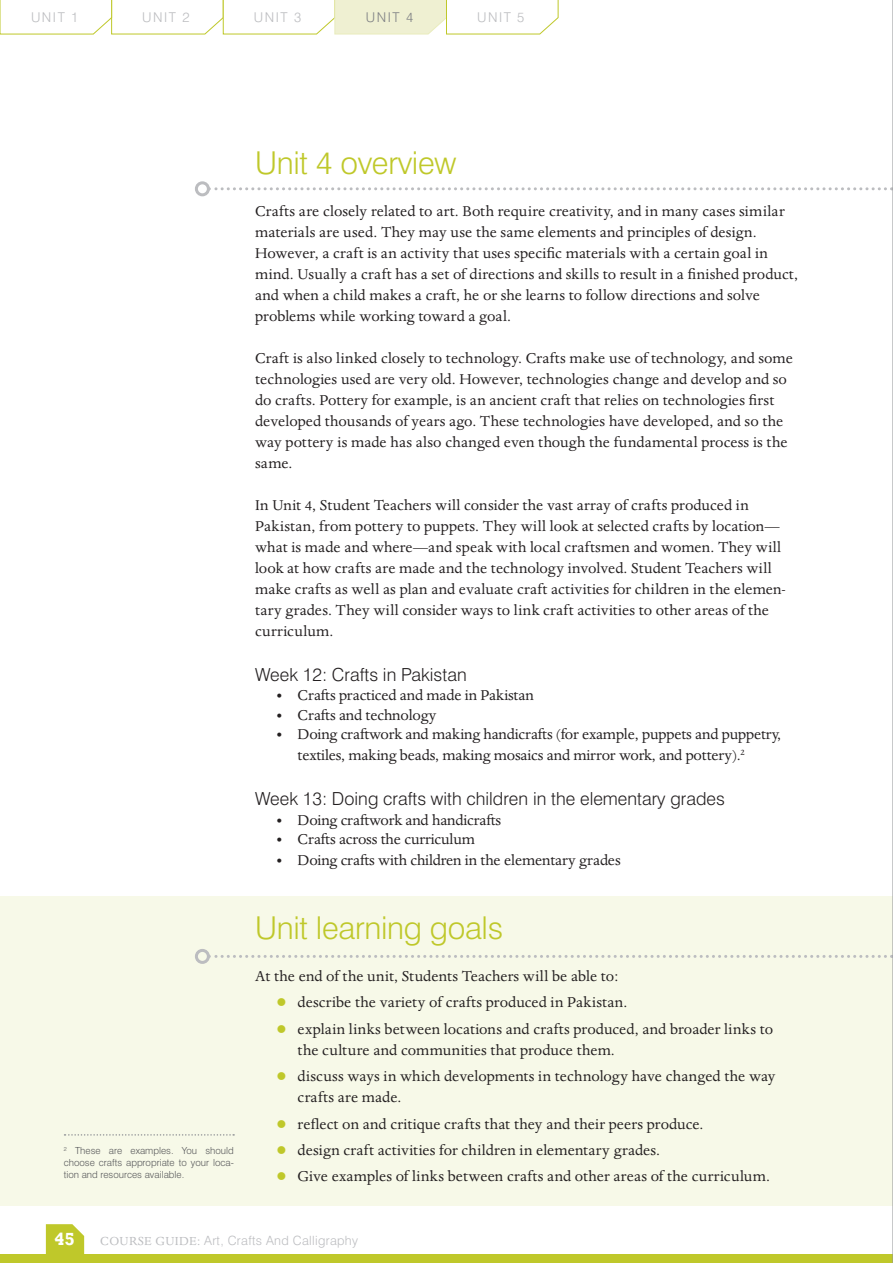
<style>
.page{position:relative;width:893px;height:1263px;background:#fff}
.page>*{position:absolute;margin:0;border:0;box-sizing:border-box;transform-origin:0 0}
.Paragraph{font:300 31.5px "Swiss 721 BT";letter-spacing:-.01em;color:#bfc82a}
.Paragraph-2{font:300 18px "Swiss 721 BT";color:#231f20}
.t1{font:700 18px "Rockwell";color:#fff}
.Paragraph-3{font:16.5px/21px "Dante";letter-spacing:.005em;color:#231f20}
.t2{font:300 13.5px "Swiss 721 BT";letter-spacing:.115em;color:#bcbdc0}
.t3{font:300 13.5px "Swiss 721 BT";color:#808285}
.t4{font:300 12.75px "Swiss 721 BT";letter-spacing:.025em;color:#bcbdc0}
.Body_bullets_2_numer{font:300 9.75px/12px "Swiss 721 BT";color:#57585a;text-align:justify}
.s1{color:#bfc82a}
.s2{font-family:"Dante";font-weight:400;font-size:13.5px}
</style>
<div class="page">
<svg style="left:46px;top:1224px;width:38px;height:30px"></svg>
<div style="left:0;top:1254px;width:893px;height:9px;background:#bfc82a"></div>
<svg style="left:0;top:0;width:559px;height:35px"></svg>
<div style="left:0;top:896px;width:893px;height:309px;background:#f7f9e8"></div>
<svg style="left:210px;top:187px;width:675px;height:3px"></svg>
<div style="left:195px;top:181px;width:15px;height:15px;border:3px solid #bcbdc0;border-radius:50%"></div>
<svg style="left:210px;top:955px;width:675px;height:3px"></svg>
<div style="left:195px;top:949px;width:15px;height:15px;border:3px solid #bcbdc0;border-radius:50%"></div>
<svg style="left:65px;top:1134px;width:169px;height:1px"></svg>
<hr style="left:892px;top:0;width:1px;height:1263px;background:#939598">
<p class="t2" style="left:31px;top:9px;width:49px">UNIT 1</p>
<p class="t2" style="left:142px;top:9px;width:49px">UNIT 2</p>
<p class="t2" style="left:254px;top:9px;width:49px">UNIT 3</p>
<p class="t3" style="left:366px;top:9px;width:49px">UNIT 4</p>
<p class="t2" style="left:477px;top:9px;width:49px">UNIT 5</p>
<p class="Body_bullets_2_numer" style="left:64px;top:1144px;width:172px"><sup>2</sup> These are examples. You should choose crafts appropriate to your loca&shy;tion and resources available.</p>
<p class="Paragraph" style="left:255px;top:143px;width:203px">Unit 4 overview</p>
<p class="Paragraph-3" style="left:255px;top:201px;width:544px">Crafts are closely related to art. Both require creativity, and in many cases similar materials are used. They may use the same elements and principles of design.<br>However, a craft is an activity that uses specific materials with a certain goal in mind. Usually a craft has a set of directions and skills to result in a finished product, and when a child makes a craft, he or she learns to follow directions and solve problems while working toward a goal.</p>
<p class="Paragraph-3" style="left:255px;top:348px;width:539px">Craft is also linked closely to technology. Crafts make use of technology, and some technologies used are very old. However, technologies change and develop and so do crafts. Pottery for example, is an ancient craft that relies on technologies first developed thousands of years ago. These technologies have developed, and so the way pottery is made has also changed even though the fundamental process is the same.</p>
<p class="Paragraph-3" style="left:255px;top:495px;width:532px">In Unit 4, Student Teachers will consider the vast array of crafts produced in Pakistan, from pottery to puppets. They will look at selected crafts by location— what is made and where—and speak with local craftsmen and women. They will look at how crafts are made and the technology involved. Student Teachers will make crafts as well as plan and evaluate craft activities for children in the elemen&shy;tary grades. They will consider ways to link craft activities to other areas of the curriculum.</p>
<p class="Paragraph-2" style="left:255px;top:663px;width:213px">Week 12: Crafts in Pakistan</p>
<p class="Paragraph-3" style="left:276px;top:685px;width:259px">• Crafts practiced and made in Pakistan</p>
<p class="Paragraph-3" style="left:276px;top:705px;width:162px">• Crafts and technology</p>
<p class="Paragraph-3" style="left:298px;top:724px;width:485px;text-indent:-21px">• Doing craftwork and making handicrafts (for example, puppets and puppetry, textiles, making beads, making mosaics and mirror work, and pottery).<sup>2</sup></p>
<p class="Paragraph-2" style="left:255px;top:788px;width:471px">Week 13: Doing crafts with children in the elementary grades</p>
<p class="Paragraph-3" style="left:276px;top:810px;width:226px">• Doing craftwork and handicrafts</p>
<p class="Paragraph-3" style="left:276px;top:829px;width:200px">• Crafts across the curriculum</p>
<p class="Paragraph-3" style="left:276px;top:850px;width:346px">• Doing crafts with children in the elementary grades</p>
<p class="Paragraph" style="left:255px;top:908px;width:250px">Unit learning goals</p>
<p class="Paragraph-3" style="left:255px;top:966px;width:365px">At the end of the unit, Students Teachers will be able to:</p>
<p class="Paragraph-3" style="left:276px;top:992px;width:353px"><span class="s1">●</span> describe the variety of crafts produced in Pakistan.</p>
<p class="Paragraph-3" style="left:298px;top:1019px;width:477px;text-indent:-21px"><span class="s1">●</span> explain links between locations and crafts produced, and broader links to the culture and communities that produce them.</p>
<p class="Paragraph-3" style="left:298px;top:1066px;width:479px;text-indent:-21px"><span class="s1">●</span> discuss ways in which developments in technology have changed the way crafts are made.</p>
<p class="Paragraph-3" style="left:276px;top:1114px;width:429px"><span class="s1">●</span> reflect on and critique crafts that they and their peers produce.</p>
<p class="Paragraph-3" style="left:276px;top:1140px;width:385px"><span class="s1">●</span> design craft activities for children in elementary grades.</p>
<p class="Paragraph-3" style="left:276px;top:1166px;width:495px"><span class="s1">●</span> Give examples of links between crafts and other areas of the curriculum.</p>
<p class="t1" style="left:55px;top:1228px;width:22px">45</p>
<p class="t4" style="left:100px;top:1232px;width:259px"><span class="s2">COURSE GUIDE:</span> Art, Crafts And Calligraphy</p>
</div>
